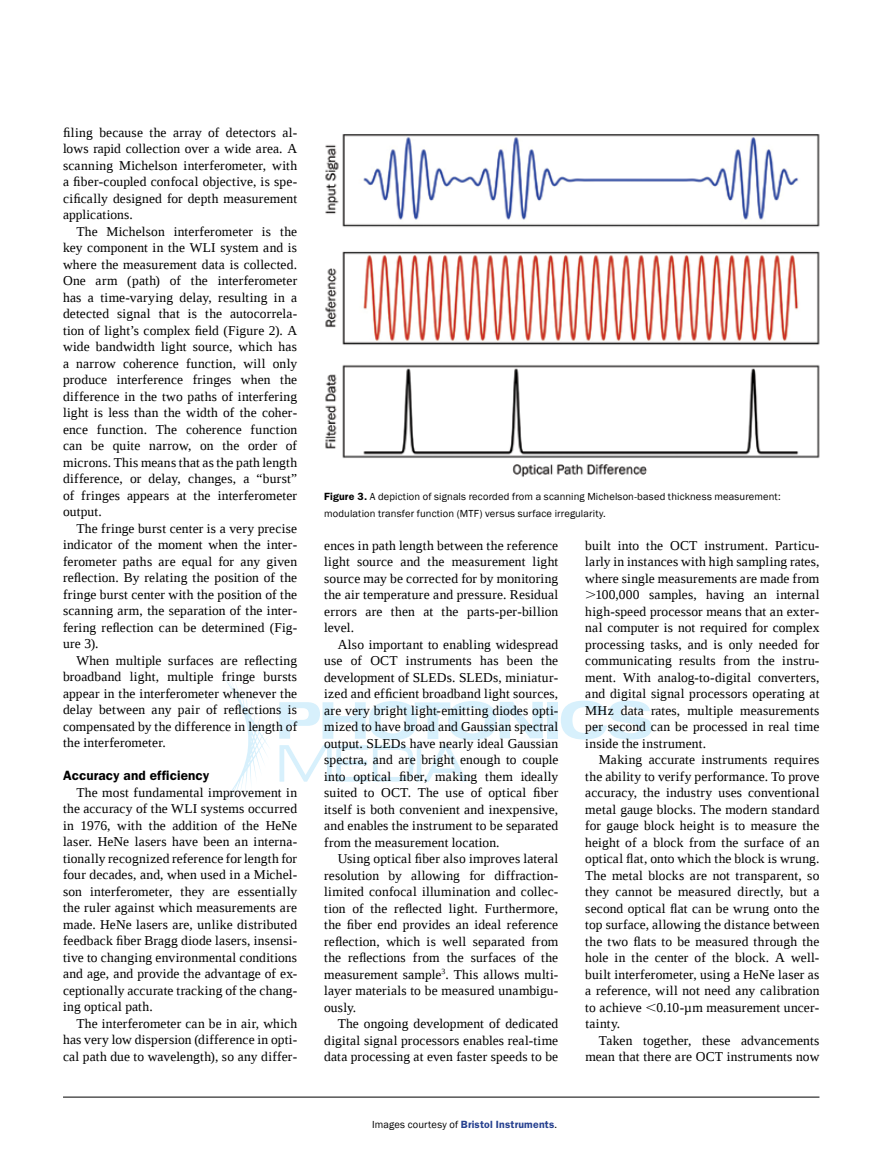
<style>
.page{position:relative;width:878px;height:1168px;background:#fff}
.page>*{position:absolute;margin:0;border:0;box-sizing:border-box;transform-origin:0 0}
.t1{font:13.5px/16.5px "Liberation Serif";letter-spacing:.01em;color:#000;text-align:justify}
.t2{font:600 13.5px "ITC Franklin Gothic Std";letter-spacing:.01em;color:#000}
.t3{font:10.5px/16.5px "Franklin Gothic";letter-spacing:.015em;color:#000}
.t4{font:600 10.5px "ITC Franklin Gothic Std";letter-spacing:.02em;color:#25408f}
.s1{font-family:"ITC Franklin Gothic Std";font-weight:600}
.s2{font-family:"Franklin Gothic";font-weight:400;color:#000}
</style>
<div class="page">
<div style="left:547px;top:702px;width:10px;height:36px;background:#d7f0fc"></div>
<svg style="left:561px;top:701px;width:91px;height:38px"></svg>
<svg style="left:279px;top:701px;width:263px;height:81px"></svg>
<svg style="left:223px;top:676px;width:46px;height:128px"></svg>
<hr style="left:63px;top:1096px;width:756px;height:1px;background:#000">
<img style="left:325px;top:134px;width:495px;height:343px">
<p class="t1" style="left:63px;top:124px;width:235px">filing because the array of detectors al&shy;lows rapid collection over a wide area. A scanning Michelson interferometer, with a fiber-coupled confocal objective, is spe&shy;cifically designed for depth measurement applications.</p>
<p class="t1" style="left:63px;top:223px;width:236px;text-indent:14px">The Michelson interferometer is the key component in the WLI system and is where the measurement data is collected.<br>One arm (path) of the interferometer has a time-varying delay, resulting in a detected signal that is the autocorrela&shy;tion of light’s complex field (Figure 2). A wide bandwidth light source, which has a narrow coherence function, will only produce interference fringes when the difference in the two paths of interfering light is less than the width of the coher&shy;ence function. The coherence function can be quite narrow, on the order of microns. This means that as the path length difference, or delay, changes, a “burst” of fringes appears at the interferometer output.</p>
<p class="t1" style="left:63px;top:520px;width:236px;text-indent:14px">The fringe burst center is a very precise indicator of the moment when the inter&shy;ferometer paths are equal for any given reflection. By relating the position of the fringe burst center with the position of the scanning arm, the separation of the inter&shy;fering reflection can be determined (Fig&shy;ure 3).</p>
<p class="t1" style="left:63px;top:652px;width:236px;text-indent:14px">When multiple surfaces are reflecting broadband light, multiple fringe bursts appear in the interferometer whenever the delay between any pair of reflections is compensated by the difference in length of the interferometer.</p>
<p class="t2" style="left:63px;top:768px;width:148px">Accuracy and efficiency</p>
<p class="t1" style="left:63px;top:784px;width:236px;text-indent:14px">The most fundamental improvement in the accuracy of the WLI systems occurred in 1976, with the addition of the HeNe laser. HeNe lasers have been an interna&shy;tionally recognized reference for length for four decades, and, when used in a Michel&shy;son interferometer, they are essentially the ruler against which measurements are made. HeNe lasers are, unlike distributed feedback fiber Bragg diode lasers, insensi&shy;tive to changing environmental conditions and age, and provide the advantage of ex&shy;ceptionally accurate tracking of the chang&shy;ing optical path.</p>
<p class="t1" style="left:63px;top:1015px;width:236px;text-indent:14px">The interferometer can be in air, which has very low dispersion (difference in opti&shy;cal path due to wavelength), so any differ-</p>
<p class="t3" style="left:324px;top:489px;width:458px"><span class="s1">Figure 3.</span> A depiction of signals recorded from a scanning Michelson-based thickness measurement: modulation transfer function (MTF) versus surface irregularity.</p>
<p class="t1" style="left:324px;top:537px;width:236px">ences in path length between the reference light source and the measurement light source may be corrected for by monitoring the air temperature and pressure. Residual errors are then at the parts-per-billion level.</p>
<p class="t1" style="left:324px;top:636px;width:236px;text-indent:14px">Also important to enabling widespread use of OCT instruments has been the development of SLEDs. SLEDs, miniatur&shy;ized and efficient broadband light sources, are very bright light-emitting diodes opti&shy;mized to have broad and Gaussian spectral output. SLEDs have nearly ideal Gaussian spectra, and are bright enough to couple into optical fiber, making them ideally suited to OCT. The use of optical fiber itself is both convenient and inexpensive, and enables the instrument to be separated from the measurement location.</p>
<p class="t1" style="left:324px;top:850px;width:236px;text-indent:14px">Using optical fiber also improves lateral resolution by allowing for diffraction&shy;limited confocal illumination and collec&shy;tion of the reflected light. Furthermore, the fiber end provides an ideal reference reflection, which is well separated from the reflections from the surfaces of the measurement sample<sup>3</sup>. This allows multi&shy;layer materials to be measured unambigu&shy;ously.</p>
<p class="t1" style="left:324px;top:1015px;width:235px;text-indent:14px">The ongoing development of dedicated digital signal processors enables real-time data processing at even faster speeds to be</p>
<p class="t4" style="left:372px;top:1118px;width:186px"><span class="s2">Images courtesy of</span> Bristol Instruments<span class="s2">.</span></p>
<p class="t1" style="left:585px;top:537px;width:235px">built into the OCT instrument. Particu-</p>
<p class="t1" style="left:585px;top:553px;width:236px">larly in instances with high sampling rates,</p>
<p class="t1" style="left:585px;top:570px;width:236px">where single measurements are made from</p>
<p class="t1" style="left:595px;top:586px;width:225px">100,000 samples, having an internal</p>
<p class="t1" style="left:585px;top:603px;width:235px">high-speed processor means that an exter-</p>
<p class="t1" style="left:585px;top:619px;width:236px">nal computer is not required for complex</p>
<p class="t1" style="left:585px;top:636px;width:235px">processing tasks, and is only needed for</p>
<p class="t1" style="left:585px;top:652px;width:235px">communicating results from the instru-</p>
<p class="t1" style="left:585px;top:669px;width:235px">ment. With analog-to-digital converters,</p>
<p class="t1" style="left:585px;top:685px;width:236px">and digital signal processors operating at</p>
<p class="t1" style="left:585px;top:702px;width:235px">MHz data rates, multiple measurements</p>
<p class="t1" style="left:585px;top:718px;width:235px">per second can be processed in real time</p>
<p class="t1" style="left:585px;top:735px;width:122px">inside the instrument.</p>
<p class="t1" style="left:598px;top:751px;width:222px">Making accurate instruments requires</p>
<p class="t1" style="left:585px;top:768px;width:235px">the ability to verify performance. To prove</p>
<p class="t1" style="left:585px;top:784px;width:235px">accuracy, the industry uses conventional</p>
<p class="t1" style="left:585px;top:801px;width:235px">metal gauge blocks. The modern standard</p>
<p class="t1" style="left:585px;top:817px;width:235px">for gauge block height is to measure the</p>
<p class="t1" style="left:585px;top:834px;width:235px">height of a block from the surface of an</p>
<p class="t1" style="left:585px;top:850px;width:235px">optical flat, onto which the block is wrung.</p>
<p class="t1" style="left:585px;top:867px;width:235px">The metal blocks are not transparent, so</p>
<p class="t1" style="left:585px;top:883px;width:236px">they cannot be measured directly, but a</p>
<p class="t1" style="left:585px;top:900px;width:235px">second optical flat can be wrung onto the</p>
<p class="t1" style="left:585px;top:916px;width:235px">top surface, allowing the distance between</p>
<p class="t1" style="left:585px;top:933px;width:235px">the two flats to be measured through the</p>
<p class="t1" style="left:585px;top:949px;width:235px">hole in the center of the block. A well-</p>
<p class="t1" style="left:585px;top:966px;width:235px">built interferometer, using a HeNe laser as</p>
<p class="t1" style="left:585px;top:982px;width:235px">a reference, will not need any calibration</p>
<p class="t1" style="left:585px;top:999px;width:236px">to achieve 0.10-µm measurement uncer-</p>
<p class="t1" style="left:585px;top:1015px;width:36px">tainty.</p>
<p class="t1" style="left:599px;top:1032px;width:222px">Taken together, these advancements</p>
<p class="t1" style="left:585px;top:1048px;width:235px">mean that there are OCT instruments now</p>
</div>
